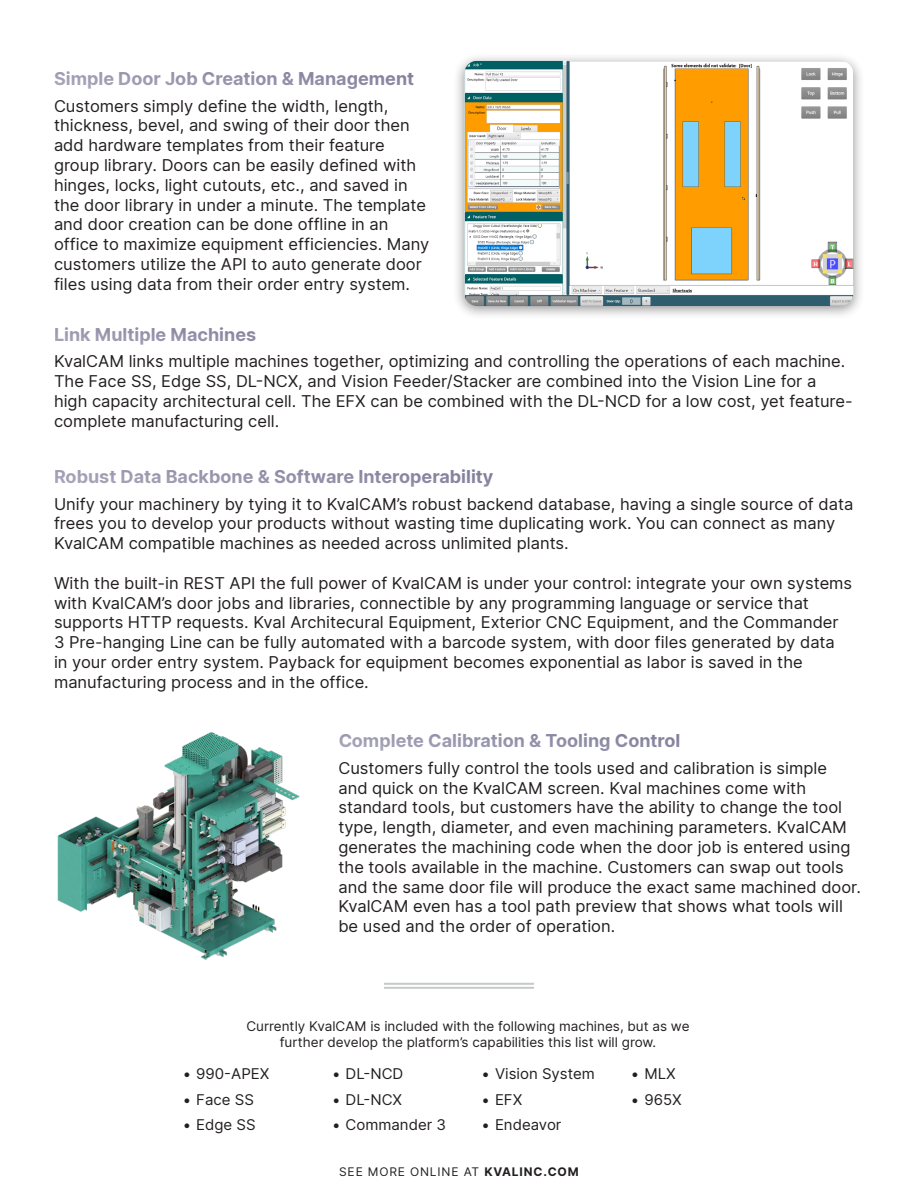
<style>
.page{position:relative;width:918px;height:1188px;background:#fff}
.page>*{position:absolute;margin:0;border:0;box-sizing:border-box;transform-origin:0 0}
.t1{font:700 18px "Inter";color:#726f8f}
.t2{font:16.5px/19.8px "Inter";color:#231f20}
.t3{font:15px "Inter";color:#231f20}
.t4{font:13.5px/16.2px "Inter";color:#231f20;text-align:center}
.t5{font:12px "Inter";letter-spacing:.07em;color:#231f20}
.s1{font-weight:700}
</style>
<div class="page">
<img style="left:57px;top:732px;width:243px;height:228px">
<hr style="left:384px;top:983px;width:150px;height:2px;background:#c7c8ca">
<hr style="left:384px;top:987px;width:150px;height:2px;background:#c7c8ca">
<div style="left:453px;top:53px;width:412px;height:267px;background:#231f20;opacity:.45"></div>
<img style="left:464px;top:61px;width:389px;height:245px">
<p class="t1" style="left:54px;top:65px;width:362px">Simple Door Job Creation &amp; Management</p>
<p class="t2" style="left:54px;top:95px;width:377px">Customers simply define the width, length, thickness, bevel, and swing of their door then add hardware templates from their feature group library. Doors can be easily defined with hinges, locks, light cutouts, etc., and saved in the door library in under a minute. The template and door creation can be done offline in an office to maximize equipment efficiencies. Many customers utilize the API to auto generate door files using data from their order entry system.</p>
<p class="t1" style="left:54px;top:321px;width:204px">Link Multiple Machines</p>
<p class="t2" style="left:54px;top:351px;width:800px">KvalCAM links multiple machines together, optimizing and controlling the operations of each machine.<br>The Face SS, Edge SS, DL-NCX, and Vision Feeder/Stacker are combined into the Vision Line for a high capacity architectural cell. The EFX can be combined with the DL-NCD for a low cost, yet feature&shy;complete manufacturing cell.</p>
<p class="t1" style="left:54px;top:463px;width:441px">Robust Data Backbone &amp; Software Interoperability</p>
<p class="t2" style="left:54px;top:493px;width:801px">Unify your machinery by tying it to KvalCAM’s robust backend database, having a single source of data frees you to develop your products without wasting time duplicating work. You can connect as many<br>KvalCAM compatible machines as needed across unlimited plants.</p>
<p class="t2" style="left:54px;top:573px;width:800px">With the built-in REST API the full power of KvalCAM is under your control: integrate your own systems with KvalCAM’s door jobs and libraries, connectible by any programming language or service that supports HTTP requests. Kval Architecural Equipment, Exterior CNC Equipment, and the Commander 3 Pre-hanging Line can be fully automated with a barcode system, with door files generated by data in your order entry system. Payback for equipment becomes exponential as labor is saved in the manufacturing process and in the office.</p>
<p class="t1" style="left:338px;top:727px;width:344px">Complete Calibration &amp; Tooling Control</p>
<p class="t2" style="left:338px;top:758px;width:524px">Customers fully control the tools used and calibration is simple<br>and quick on the KvalCAM screen. Kval machines come with standard tools, but customers have the ability to change the tool type, length, diameter, and even machining parameters. KvalCAM generates the machining code when the door job is entered using the tools available in the machine. Customers can swap out tools and the same door file will produce the exact same machined door.<br>KvalCAM even has a tool path preview that shows what tools will be used and the order of operation.</p>
<p class="t4" style="left:246px;top:1017px;width:445px">Currently KvalCAM is included with the following machines, but as we further develop the platform’s capabilities this list will grow.</p>
<p class="t3" style="left:183px;top:1063px;width:88px">• 990-APEX</p>
<p class="t3" style="left:183px;top:1088px;width:73px">• Face SS</p>
<p class="t3" style="left:183px;top:1114px;width:75px">• Edge SS</p>
<p class="t3" style="left:482px;top:1063px;width:115px">• Vision System</p>
<p class="t3" style="left:482px;top:1088px;width:42px">• EFX</p>
<p class="t3" style="left:482px;top:1114px;width:82px">• Endeavor</p>
<p class="t3" style="left:332px;top:1063px;width:73px">• DL-NCD</p>
<p class="t3" style="left:332px;top:1088px;width:72px">• DL-NCX</p>
<p class="t3" style="left:332px;top:1114px;width:116px">• Commander 3</p>
<p class="t3" style="left:631px;top:1063px;width:46px">• MLX</p>
<p class="t3" style="left:631px;top:1088px;width:52px">• 965X</p>
<p class="t5" style="left:339px;top:1163px;width:241px">SEE MORE ONLINE AT <span class="s1">KVALINC.COM</span></p>
</div>
